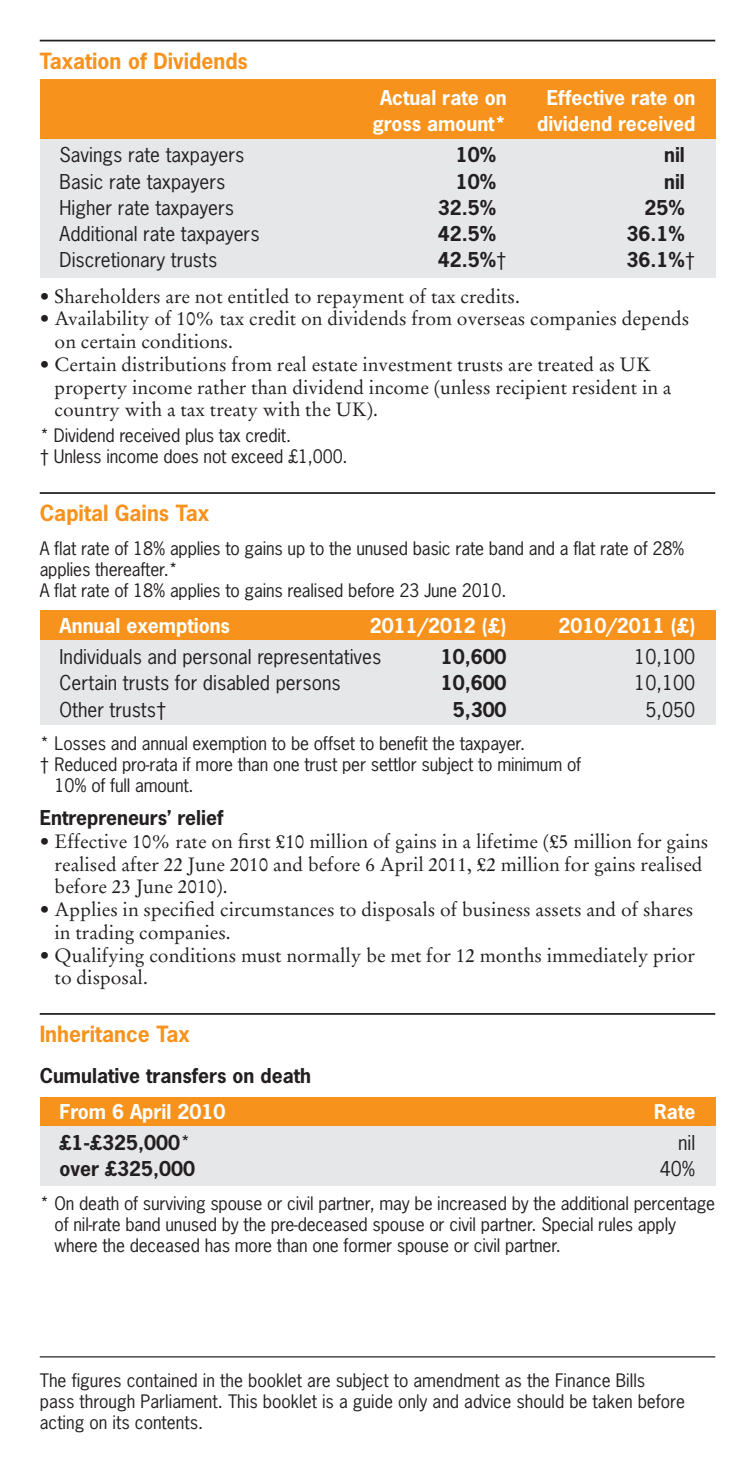
<style>
.page{position:relative;width:755px;height:1469px;background:#fff}
.page>*{position:absolute;margin:0;border:0;box-sizing:border-box;transform-origin:0 0}
.Heading_2a{font:700 21px "News Gothic LT";color:#f7931d}
._5_5pt_Stempel_Bulle{font:19.25px/22.8px "Stempel Garamond LT";color:#231f20}
.Table_Text{font:19.25px "News Gothic LT";color:#231f20}
.Table_Heading{font:700 19.25px "News Gothic LT";color:#fff}
.Table_Text-2{font:700 19.25px "News Gothic LT";color:#231f20}
.Sub-head_1{font:700 19.25px "News Gothic LT";color:#231f20}
.Table_Text_Last_Line{font:19.25px "News Gothic LT";color:#231f20}
.Table_Text_Last_Line-2{font:700 19.25px "News Gothic LT";color:#231f20}
._5pt_News_Annotation{font:17.5px/21px "News Gothic LT";letter-spacing:-.01em;color:#231f20}
.s1{font-weight:400;color:#e6e7e9}
.s2{font-weight:400}
</style>
<div class="page">
<div style="left:40px;top:610px;width:674px;height:30px;background:#f7931d"></div>
<div style="left:40px;top:1096px;width:674px;height:30px;background:#f7931d"></div>
<div style="left:40px;top:640px;width:674px;height:84px;background:#e6e7e9"></div>
<div style="left:40px;top:1126px;width:674px;height:60px;background:#e6e7e9"></div>
<div style="left:40px;top:79px;width:674px;height:60px;background:#f7931d"></div>
<div style="left:40px;top:139px;width:674px;height:139px;background:#e6e7e9"></div>
<hr style="left:40px;top:40px;width:674px;height:1px;background:#231f20">
<hr style="left:40px;top:492px;width:674px;height:2px;background:#231f20">
<hr style="left:40px;top:1013px;width:674px;height:1px;background:#231f20">
<hr style="left:40px;top:1356px;width:674px;height:1px;background:#231f20">
<p class="Heading_2a" style="left:40px;top:47px;width:209px">Taxation of Dividends</p>
<p class="Table_Heading" style="left:380px;top:85px;width:128px">Actual rate on</p>
<p class="Table_Heading" style="left:546px;top:85px;width:150px">Effective rate on</p>
<p class="Table_Heading" style="left:372px;top:111px;width:136px">gross amount*</p>
<p class="Table_Heading" style="left:536px;top:111px;width:160px">dividend received</p>
<p class="Table_Text" style="left:60px;top:143px;width:186px">Savings rate taxpayers</p>
<p class="Table_Text-2" style="left:455px;top:142px;width:52px">10%<span class="s1">†</span></p>
<p class="Table_Text-2" style="left:663px;top:142px;width:33px">nil<span class="s1">†</span></p>
<p class="Table_Text" style="left:60px;top:169px;width:167px">Basic rate taxpayers</p>
<p class="Table_Text-2" style="left:455px;top:169px;width:52px">10%<span class="s1">†</span></p>
<p class="Table_Text-2" style="left:663px;top:169px;width:33px">nil<span class="s1">†</span></p>
<p class="Table_Text" style="left:60px;top:195px;width:176px">Higher rate taxpayers</p>
<p class="Table_Text-2" style="left:437px;top:195px;width:70px">32.5%<span class="s1">†</span></p>
<p class="Table_Text-2" style="left:644px;top:195px;width:52px">25%<span class="s1">†</span></p>
<p class="Table_Text" style="left:60px;top:221px;width:201px">Additional rate taxpayers</p>
<p class="Table_Text-2" style="left:437px;top:221px;width:70px">42.5%<span class="s1">†</span></p>
<p class="Table_Text-2" style="left:626px;top:221px;width:70px">36.1%<span class="s1">†</span></p>
<p class="Table_Text_Last_Line" style="left:60px;top:248px;width:159px">Discretionary trusts</p>
<p class="Table_Text_Last_Line-2" style="left:437px;top:247px;width:70px">42.5%<span class="s2">†</span></p>
<p class="Table_Text_Last_Line-2" style="left:626px;top:247px;width:70px">36.1%<span class="s2">†</span></p>
<p class="_5_5pt_Stempel_Bulle" style="left:40px;top:285px;width:481px">• Shareholders are not entitled to repayment of tax credits.</p>
<p class="_5_5pt_Stempel_Bulle" style="left:55px;top:307px;width:635px;text-indent:-15px">• Availability of 10% tax credit on dividends from overseas companies depends on certain conditions.</p>
<p class="_5_5pt_Stempel_Bulle" style="left:55px;top:353px;width:618px;text-indent:-15px">• Certain distributions from real estate investment trusts are treated as UK property income rather than dividend income (unless recipient resident in a country with a tax treaty with the UK).</p>
<p class="_5pt_News_Annotation" style="left:40px;top:425px;width:253px">* Dividend received plus tax credit.</p>
<p class="_5pt_News_Annotation" style="left:40px;top:446px;width:309px">† Unless income does not exceed £1,000.</p>
<p class="Heading_2a" style="left:40px;top:499px;width:171px">Capital Gains Tax</p>
<p class="_5pt_News_Annotation" style="left:40px;top:537px;width:645px">A flat rate of 18% applies to gains up to the unused basic rate band and a flat rate of 28% applies thereafter.*</p>
<p class="_5pt_News_Annotation" style="left:40px;top:579px;width:468px">A flat rate of 18% applies to gains realised before 23 June 2010.</p>
<p class="Table_Heading" style="left:60px;top:613px;width:172px">Annual exemptions</p>
<p class="Table_Heading" style="left:369px;top:613px;width:138px">2011/2012 (£)</p>
<p class="Table_Heading" style="left:558px;top:613px;width:138px">2010/2011 (£)</p>
<p class="Table_Text" style="left:60px;top:644px;width:323px">Individuals and personal representatives</p>
<p class="Table_Text-2" style="left:440px;top:644px;width:67px">10,600</p>
<p class="Table_Text" style="left:633px;top:644px;width:62px">10,100</p>
<p class="Table_Text" style="left:60px;top:670px;width:282px">Certain trusts for disabled persons</p>
<p class="Table_Text-2" style="left:440px;top:670px;width:67px">10,600</p>
<p class="Table_Text" style="left:633px;top:670px;width:62px">10,100</p>
<p class="Table_Text_Last_Line" style="left:60px;top:697px;width:108px">Other trusts†</p>
<p class="Table_Text_Last_Line-2" style="left:452px;top:696px;width:55px">5,300</p>
<p class="Table_Text_Last_Line" style="left:645px;top:697px;width:51px">5,050</p>
<p class="_5pt_News_Annotation" style="left:40px;top:732px;width:486px">* Losses and annual exemption to be offset to benefit the taxpayer.</p>
<p class="_5pt_News_Annotation" style="left:55px;top:753px;width:527px;text-indent:-15px">† Reduced pro-rata if more than one trust per settlor subject to minimum of<br>10% of full amount.</p>
<p class="Sub-head_1" style="left:40px;top:805px;width:185px">Entrepreneurs’ relief</p>
<p class="_5_5pt_Stempel_Bulle" style="left:55px;top:830px;width:654px;text-indent:-15px">• Effective 10% rate on first £10 million of gains in a lifetime (£5 million for gains realised after 22 June 2010 and before 6 April 2011, £2 million for gains realised before 23 June 2010).</p>
<p class="_5_5pt_Stempel_Bulle" style="left:55px;top:898px;width:639px;text-indent:-15px">• Applies in specified circumstances to disposals of business assets and of shares in trading companies.</p>
<p class="_5_5pt_Stempel_Bulle" style="left:55px;top:943px;width:641px;text-indent:-15px">• Qualifying conditions must normally be met for 12 months immediately prior to disposal.</p>
<p class="Heading_2a" style="left:40px;top:1020px;width:151px">Inheritance Tax</p>
<p class="Sub-head_1" style="left:40px;top:1062px;width:272px">Cumulative transfers on death</p>
<p class="Table_Heading" style="left:60px;top:1098px;width:167px">From 6 April 2010</p>
<p class="Table_Heading" style="left:653px;top:1098px;width:43px">Rate</p>
<p class="Table_Text-2" style="left:60px;top:1129px;width:132px">£1-£325,000<span class="s2">*</span></p>
<p class="Table_Text" style="left:677px;top:1130px;width:19px">nil</p>
<p class="Table_Text_Last_Line-2" style="left:60px;top:1156px;width:147px">over £325,000<span class="s1">*</span></p>
<p class="Table_Text_Last_Line" style="left:659px;top:1156px;width:37px">40%</p>
<p class="_5pt_News_Annotation" style="left:55px;top:1192px;width:661px;text-indent:-15px">* On death of surviving spouse or civil partner, may be increased by the additional percentage of nil-rate band unused by the pre-deceased spouse or civil partner. Special rules apply where the deceased has more than one former spouse or civil partner.</p>
<p class="_5pt_News_Annotation" style="left:40px;top:1369px;width:646px">The figures contained in the booklet are subject to amendment as the Finance Bills<br>pass through Parliament. This booklet is a guide only and advice should be taken before acting on its contents.</p>
</div>
